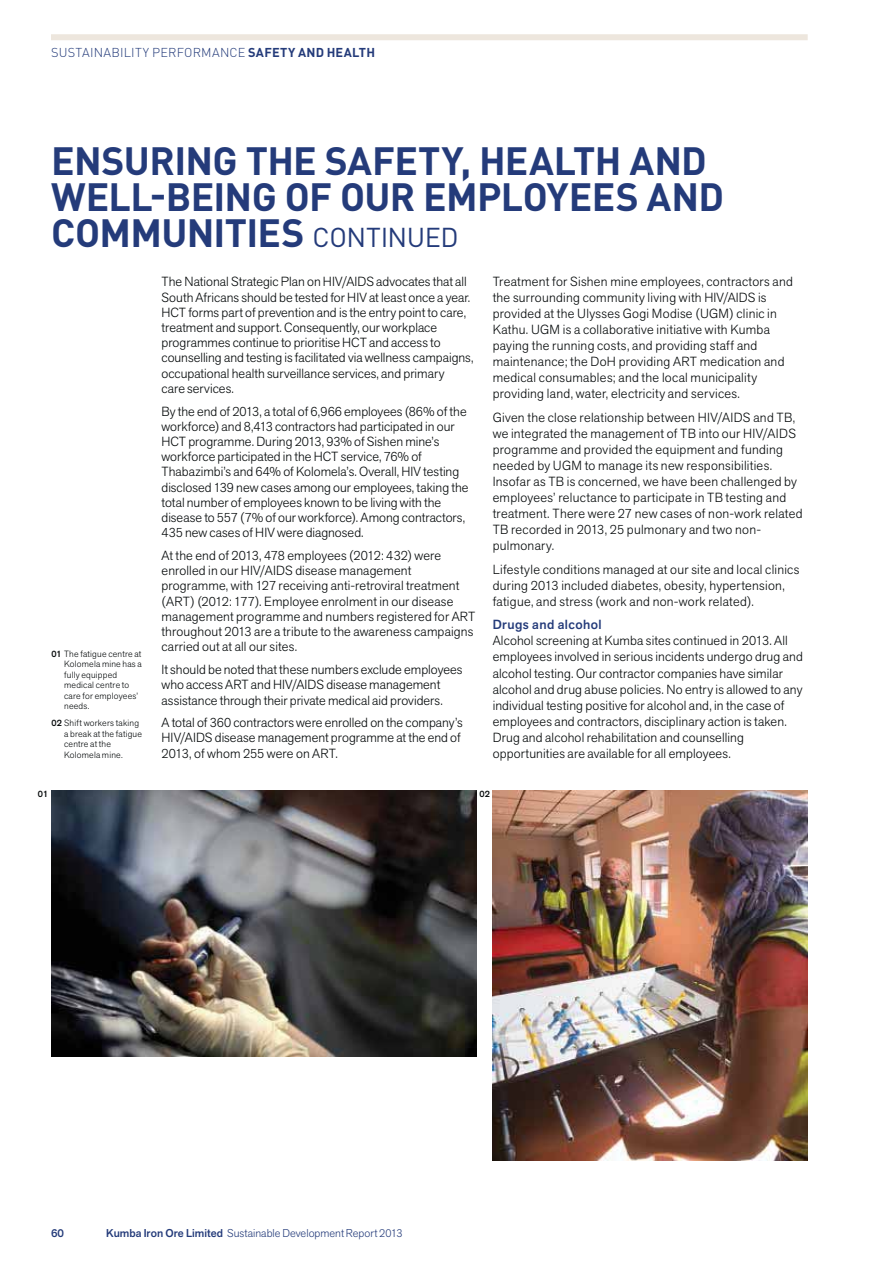
<style>
.page{position:relative;width:893px;height:1263px;background:#fff}
.page>*{position:absolute;margin:0;border:0;box-sizing:border-box;transform-origin:0 0}
.t1{font:700 39px/36px "DINOT";letter-spacing:-.015em;color:#243b7a}
.t2{font:300 13.05px/15.1px "Akzid Grtsk Next";letter-spacing:.01em;color:#040809}
.t3{font:500 13.05px "Akzid Grtsk Next";letter-spacing:.03em;color:#243b7a}
.t4{font:300 12.75px "DINOT";letter-spacing:.015em;color:#243b7a}
.t5{font:300 11.25px "Akzid Grtsk Next";color:#243b7a}
.t6{font:500 11.25px "Akzid Grtsk Next";color:#243b7a}
.t7{font:300 9px/10.5px "Akzid Grtsk Next";letter-spacing:.025em;color:#040809}
.t8{font:500 9px "Akzid Grtsk Next";color:#040809}
.s1{font-weight:700}
.s2{font-weight:400;font-size:27px}
.s3{font-weight:500}
</style>
<div class="page">
<img style="left:52px;top:791px;width:425px;height:266px">
<img style="left:493px;top:791px;width:314px;height:369px">
<div style="left:51px;top:34px;width:757px;height:6px;background:#ede6dd"></div>
<p class="t4" style="left:51px;top:48px;width:326px">SUSTAINABILITY PERFORMANCE <span class="s1">SAFETY AND HEALTH</span></p>
<h1 class="t1" style="left:51px;top:147px;width:674px">ENSURING THE SAFETY, HEALTH AND<br>WELL-BEING OF OUR EMPLOYEES AND<br>COMMUNITIES <span class="s2">CONTINUED</span></h1>
<p class="t2" style="left:162px;top:275px;width:314px">The National Strategic Plan on HIV/AIDS advocates that all South Africans should be tested for HIV at least once a year.<br>HCT forms part of prevention and is the entry point to care, treatment and support. Consequently, our workplace programmes continue to prioritise HCT and access to counselling and testing is facilitated via wellness campaigns, occupational health surveillance services, and primary<br>care services.</p>
<p class="t2" style="left:162px;top:405px;width:308px">By the end of 2013, a total of 6,966 employees (86% of the workforce) and 8,413 contractors had participated in our HCT programme. During 2013, 93% of Sishen mine’s workforce participated in the HCT service, 76% of Thabazimbi’s and 64% of Kolomela’s. Overall, HIV testing disclosed 139 new cases among our employees, taking the total number of employees known to be living with the disease to 557 (7% of our workforce). Among contractors, 435 new cases of HIV were diagnosed.</p>
<p class="t2" style="left:162px;top:549px;width:315px">At the end of 2013, 478 employees (2012: 432) were enrolled in our HIV/AIDS disease management programme, with 127 receiving anti-retroviral treatment (ART) (2012: 177). Employee enrolment in our disease management programme and numbers registered for ART throughout 2013 are a tribute to the awareness campaigns carried out at all our sites.</p>
<p class="t2" style="left:162px;top:663px;width:302px">It should be noted that these numbers exclude employees who access ART and HIV/AIDS disease management assistance through their private medical aid providers.</p>
<p class="t2" style="left:162px;top:716px;width:303px">A total of 360 contractors were enrolled on the company’s<br>HIV/AIDS disease management programme at the end of<br>2013, of whom 255 were on ART.</p>
<p class="t2" style="left:493px;top:274px;width:302px;line-height:16px">Treatment for Sishen mine employees, contractors and the surrounding community living with HIV/AIDS is provided at the Ulysses Gogi Modise (UGM) clinic in Kathu. UGM is a collaborative initiative with Kumba paying the running costs, and providing staff and maintenance; the DoH providing ART medication and medical consumables; and the local municipality providing land, water, electricity and services.</p>
<p class="t2" style="left:493px;top:410px;width:311px;line-height:16px">Given the close relationship between HIV/AIDS and TB, we integrated the management of TB into our HIV/AIDS programme and provided the equipment and funding needed by UGM to manage its new responsibilities.<br>Insofar as TB is concerned, we have been challenged by employees’ reluctance to participate in TB testing and treatment. There were 27 new cases of non-work related TB recorded in 2013, 25 pulmonary and two non&shy;pulmonary.</p>
<p class="t2" style="left:493px;top:562px;width:308px;line-height:16px">Lifestyle conditions managed at our site and local clinics during 2013 included diabetes, obesity, hypertension, fatigue, and stress (work and non-work related).</p>
<p class="t3" style="left:493px;top:620px;width:110px">Drugs and alcohol</p>
<p class="t2" style="left:493px;top:634px;width:312px;line-height:16px">Alcohol screening at Kumba sites continued in 2013. All employees involved in serious incidents undergo drug and alcohol testing. Our contractor companies have similar alcohol and drug abuse policies. No entry is allowed to any individual testing positive for alcohol and, in the case of employees and contractors, disciplinary action is taken.<br>Drug and alcohol rehabilitation and counselling opportunities are available for all employees.</p>
<p class="t7" style="left:64px;top:649px;width:79px;text-indent:-13px"><span class="s3">01</span> The fatigue centre at<br>Kolomela mine has a fully equipped medical centre to care for employees’ needs.</p>
<p class="t7" style="left:64px;top:719px;width:79px;text-indent:-13px"><span class="s3">02</span> Shift workers taking a break at the fatigue centre at the<br>Kolomela mine.</p>
<p class="t8" style="left:38px;top:791px;width:12px">01</p>
<p class="t8" style="left:479px;top:791px;width:12px">02</p>
<p class="t6" style="left:51px;top:1229px;width:15px">60</p>
<p class="t5" style="left:106px;top:1229px;width:298px"><span class="s3">Kumba Iron Ore Limited</span> Sustainable Development Report 2013</p>
</div>
